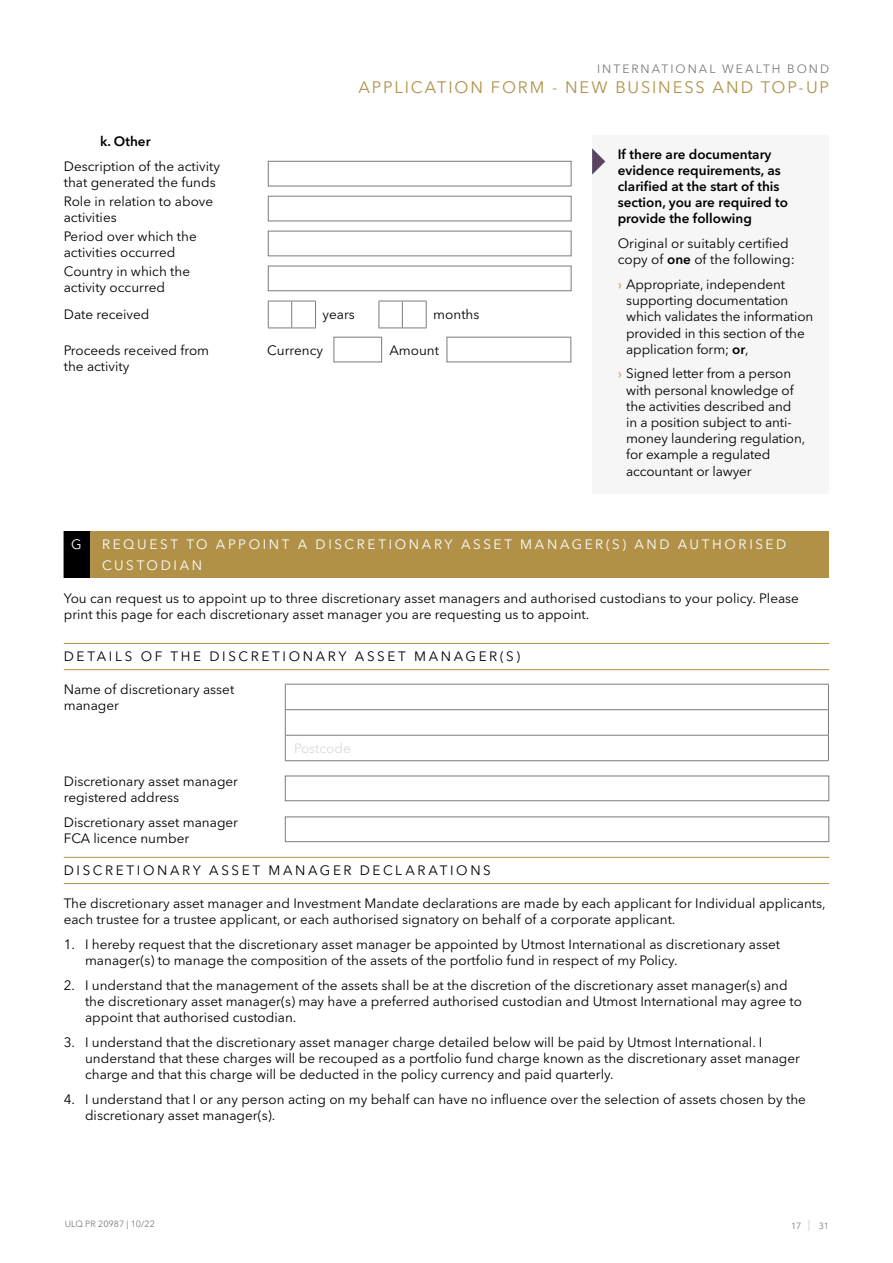
<style>
.page{position:relative;width:893px;height:1263px;background:#fff}
.page>*{position:absolute;margin:0;border:0;box-sizing:border-box;transform-origin:0 0}
.t1{font:16.5px "Avenir Next LT Pro";letter-spacing:.115em;color:#b19148}
.t2{font:13.5px/16.2px "Avenir Next LT Pro";color:#000}
.t3{font:600 13.5px/16.2px "Avenir Next LT Pro";color:#000}
.t4{font:13.5px "Avenir Next LT Pro";letter-spacing:.195em;color:#000}
.t5{font:13.5px/21px "Avenir Next LT Pro";letter-spacing:.195em;color:#fff}
.t6{font:13.5px "Avenir Next LT Pro";color:#dadada}
.t7{font:12px "Avenir Next LT Pro";letter-spacing:.17em;color:#7c7b7b}
.t8{font:9px "Avenir Next LT Pro";color:#7c7b7b}
.s1{font-weight:600}
.s2{color:#b19148}
.s3{font-weight:200;font-size:11.25px}
</style>
<div class="page">
<hr style="left:64px;top:643px;width:765px;height:1px;background:#b19148">
<hr style="left:64px;top:669px;width:765px;height:1px;background:#b19148">
<hr style="left:64px;top:857px;width:765px;height:1px;background:#b19148">
<hr style="left:64px;top:883px;width:765px;height:1px;background:#b19148">
<div style="left:268px;top:161px;width:303px;height:25px;border:1px solid #7c7b7b"></div>
<div style="left:268px;top:196px;width:303px;height:25px;border:1px solid #7c7b7b"></div>
<div style="left:268px;top:231px;width:303px;height:25px;border:1px solid #7c7b7b"></div>
<div style="left:268px;top:266px;width:303px;height:25px;border:1px solid #7c7b7b"></div>
<svg style="left:268px;top:301px;width:48px;height:28px"></svg>
<svg style="left:379px;top:301px;width:48px;height:28px"></svg>
<div style="left:333px;top:337px;width:49px;height:25px;border:1px solid #7c7b7b"></div>
<div style="left:447px;top:337px;width:124px;height:25px;border:1px solid #7c7b7b"></div>
<div style="left:64px;top:531px;width:765px;height:47px;background:#b19148"></div>
<div style="left:64px;top:531px;width:25px;height:47px;background:#000"></div>
<hr style="left:285px;top:684px;width:544px;height:1px;background:#7c7b7b">
<hr style="left:285px;top:709px;width:544px;height:1px;background:#7c7b7b">
<hr style="left:285px;top:735px;width:544px;height:1px;background:#7c7b7b">
<svg style="left:285px;top:684px;width:1px;height:76px"></svg>
<svg style="left:828px;top:684px;width:1px;height:76px"></svg>
<hr style="left:285px;top:760px;width:544px;height:1px;background:#7c7b7b">
<div style="left:285px;top:776px;width:544px;height:25px;border:1px solid #7c7b7b"></div>
<div style="left:285px;top:816px;width:544px;height:26px;border:1px solid #7c7b7b"></div>
<div style="left:592px;top:135px;width:237px;height:359px;background:#f6f6f6"></div>
<svg style="left:592px;top:148px;width:13px;height:27px"></svg>
<p class="t7" style="left:597px;top:62px;width:234px">INTERNATIONAL WEALTH BOND</p>
<p class="t1" style="left:358px;top:77px;width:472px">APPLICATION FORM - NEW BUSINESS AND TOP-UP</p>
<p class="t3" style="left:100px;top:133px;width:52px">k. Other</p>
<p class="t2" style="left:64px;top:158px;width:158px">Description of the activity that generated the funds</p>
<p class="t2" style="left:64px;top:193px;width:151px">Role in relation to above activities</p>
<p class="t2" style="left:64px;top:228px;width:135px">Period over which the activities occurred</p>
<p class="t2" style="left:64px;top:263px;width:128px">Country in which the activity occurred</p>
<p class="t2" style="left:64px;top:306px;width:87px">Date received</p>
<p class="t2" style="left:323px;top:306px;width:34px">years</p>
<p class="t2" style="left:433px;top:306px;width:48px">months</p>
<p class="t2" style="left:64px;top:342px;width:147px">Proceeds received from the activity</p>
<p class="t2" style="left:267px;top:342px;width:57px">Currency</p>
<p class="t2" style="left:389px;top:342px;width:51px">Amount</p>
<p class="t3" style="left:618px;top:146px;width:172px">If there are documentary evidence requirements, as clarified at the start of this section, you are required to provide the following</p>
<p class="t2" style="left:618px;top:235px;width:179px">Original or suitably certified copy of <span class="s1">one</span> of the following:</p>
<p class="t2" style="left:626px;top:276px;width:189px;text-indent:-9px"><span class="s2">›</span> Appropriate, independent supporting documentation which validates the information provided in this section of the application form; <span class="s1">or</span>,</p>
<p class="t2" style="left:626px;top:366px;width:181px;text-indent:-9px"><span class="s2">›</span> Signed letter from a person with personal knowledge of the activities described and in a position subject to anti&shy;money laundering regulation, for example a regulated accountant or lawyer</p>
<p class="t5" style="left:71px;top:534px;width:12px">G</p>
<p class="t5" style="left:102px;top:534px;width:686px">REQUEST TO APPOINT A DISCRETIONARY ASSET MANAGER(S) AND AUTHORISED<br>CUSTODIAN</p>
<p class="t2" style="left:64px;top:590px;width:737px">You can request us to appoint up to three discretionary asset managers and authorised custodians to your policy. Please print this page for each discretionary asset manager you are requesting us to appoint.</p>
<p class="t4" style="left:64px;top:648px;width:458px">DETAILS OF THE DISCRETIONARY ASSET MANAGER(S)</p>
<p class="t2" style="left:64px;top:681px;width:172px">Name of discretionary asset manager</p>
<p class="t6" style="left:294px;top:740px;width:58px">Postcode</p>
<p class="t2" style="left:64px;top:773px;width:176px">Discretionary asset manager registered address</p>
<p class="t2" style="left:64px;top:814px;width:176px">Discretionary asset manager<br>FCA licence number</p>
<p class="t4" style="left:64px;top:862px;width:428px">DISCRETIONARY ASSET MANAGER DECLARATIONS</p>
<p class="t2" style="left:64px;top:895px;width:763px">The discretionary asset manager and Investment Mandate declarations are made by each applicant for Individual applicants, each trustee for a trustee applicant, or each authorised signatory on behalf of a corporate applicant.</p>
<p class="t2" style="left:85px;top:936px;width:696px;text-indent:-21px">1. I hereby request that the discretionary asset manager be appointed by Utmost International as discretionary asset manager(s) to manage the composition of the assets of the portfolio fund in respect of my Policy.</p>
<p class="t2" style="left:85px;top:977px;width:718px;text-indent:-21px">2. I understand that the management of the assets shall be at the discretion of the discretionary asset manager(s) and the discretionary asset manager(s) may have a preferred authorised custodian and Utmost International may agree to appoint that authorised custodian.</p>
<p class="t2" style="left:85px;top:1034px;width:716px;text-indent:-21px">3. I understand that the discretionary asset manager charge detailed below will be paid by Utmost International. I understand that these charges will be recouped as a portfolio fund charge known as the discretionary asset manager charge and that this charge will be deducted in the policy currency and paid quarterly.</p>
<p class="t2" style="left:85px;top:1091px;width:722px;text-indent:-21px">4. I understand that I or any person acting on my behalf can have no influence over the selection of assets chosen by the discretionary asset manager(s).</p>
<p class="t8" style="left:65px;top:1219px;width:92px">ULQ PR 20987 | 10/22</p>
<p class="t8" style="left:791px;top:1220px;width:39px">17 <span class="s3">|</span> 31</p>
</div>
